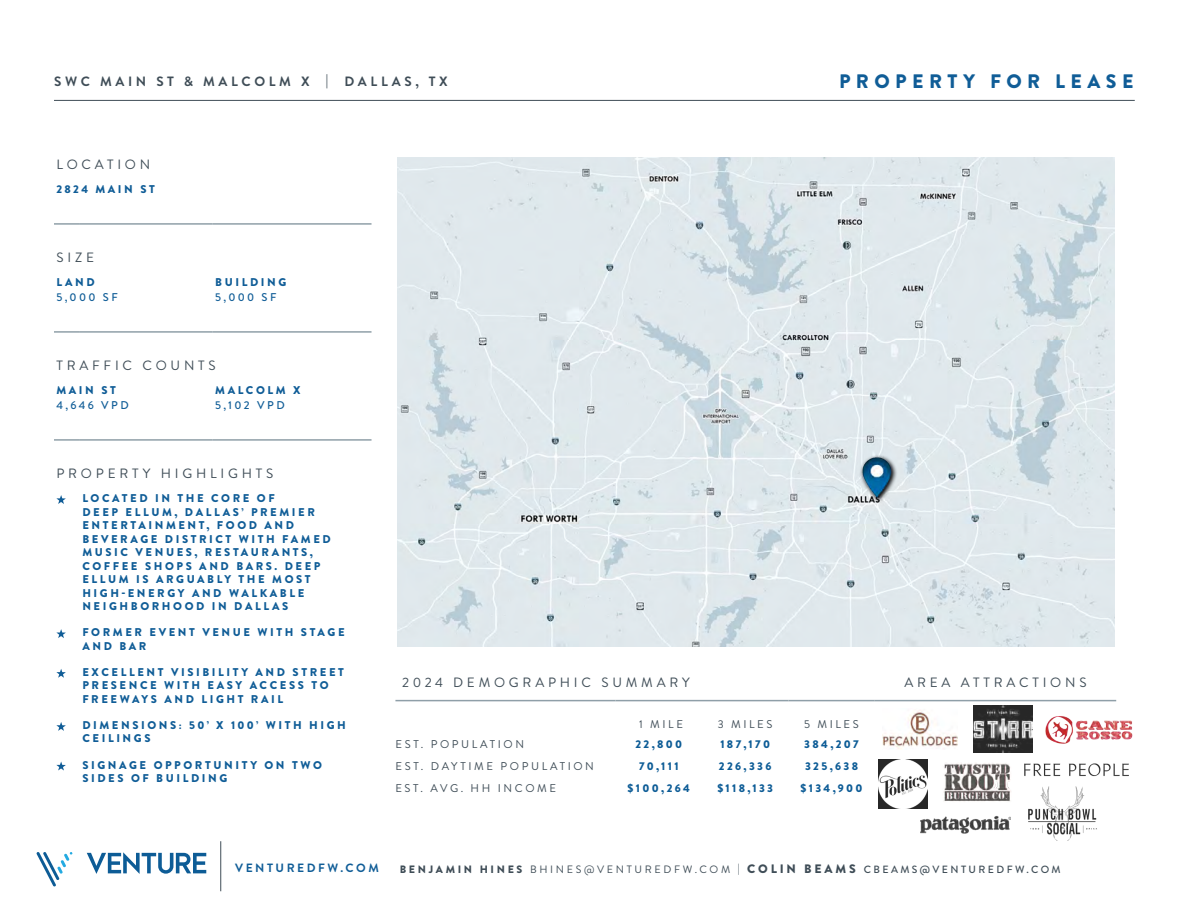
<style>
.page{position:relative;width:1188px;height:918px;background:#fff}
.page>*{position:absolute;margin:0;border:0;box-sizing:border-box;transform-origin:0 0}
.t1{font:900 19.5px "Brandon Grotesque";letter-spacing:.28em;color:#105d97}
.t2{font:13.5px "Brandon Grotesque";letter-spacing:.28em;color:#3f4d57}
.t3{font:700 13.5px "Brandon Grotesque";letter-spacing:.27em;color:#3f4d57}
.t4{font:700 12px "Brandon Grotesque";letter-spacing:.21em;color:#105d97}
.t5{font:900 11.25px/13.5px "Brandon Grotesque";letter-spacing:.23em;color:#105d97}
.t6{font:11.25px "Brandon Grotesque";letter-spacing:.23em;color:#3f4d57}
.t7{font:900 11.25px "Brandon Grotesque";letter-spacing:.21em;color:#0d5c96}
.t8{font:500 11.25px "Brandon Grotesque";letter-spacing:.21em;color:#105d97}
.t9{font:10.65px "Brandon Grotesque";letter-spacing:.25em;color:#3f4d57}
.s1{font-weight:900}
.s2{font-weight:900;font-size:12.3px}
.s3{font-weight:500;font-size:10.5px}
</style>
<div class="page">
<svg style="left:37px;top:852px;width:36px;height:34px"></svg>
<svg style="left:87px;top:852px;width:119px;height:22px"></svg>
<hr style="left:220px;top:841px;width:1px;height:50px;background:#3f4d57">
<hr style="left:54px;top:100px;width:1081px;height:1px;background:#3f4d57">
<hr style="left:395px;top:700px;width:221px;height:1px;background:#8f9fa8">
<hr style="left:616px;top:700px;width:86px;height:1px;background:#8f9fa8">
<hr style="left:702px;top:700px;width:86px;height:1px;background:#8f9fa8">
<hr style="left:788px;top:700px;width:87px;height:1px;background:#8f9fa8">
<hr style="left:875px;top:700px;width:241px;height:1px;background:#8f9fa8">
<img style="left:397px;top:158px;width:717px;height:489px">
<hr style="left:54px;top:223px;width:26px;height:2px;background:#8f9fa8">
<hr style="left:80px;top:223px;width:133px;height:2px;background:#8f9fa8">
<hr style="left:213px;top:223px;width:159px;height:2px;background:#8f9fa8">
<hr style="left:54px;top:439px;width:26px;height:2px;background:#8f9fa8">
<hr style="left:80px;top:439px;width:133px;height:2px;background:#8f9fa8">
<hr style="left:213px;top:439px;width:159px;height:2px;background:#8f9fa8">
<hr style="left:54px;top:331px;width:26px;height:2px;background:#8f9fa8">
<hr style="left:80px;top:331px;width:133px;height:2px;background:#8f9fa8">
<hr style="left:213px;top:331px;width:159px;height:2px;background:#8f9fa8">
<svg style="left:56px;top:495px;width:10px;height:9px"></svg>
<svg style="left:56px;top:629px;width:10px;height:9px"></svg>
<svg style="left:56px;top:669px;width:10px;height:9px"></svg>
<svg style="left:56px;top:722px;width:10px;height:9px"></svg>
<svg style="left:56px;top:762px;width:10px;height:9px"></svg>
<img style="left:857px;top:449px;width:41px;height:56px">
<img style="left:974px;top:706px;width:58px;height:47px">
<img style="left:1045px;top:716px;width:88px;height:28px">
<img style="left:882px;top:710px;width:76px;height:40px">
<img style="left:1028px;top:786px;width:69px;height:55px">
<img style="left:879px;top:759px;width:49px;height:49px">
<img style="left:943px;top:763px;width:68px;height:39px">
<img style="left:921px;top:816px;width:89px;height:18px">
<img style="left:1024px;top:763px;width:104px;height:14px">
<p class="t3" style="left:54px;top:72px;width:395px">SWC MAIN ST &amp; MALCOLM X | DALLAS, TX</p>
<p class="t2" style="left:56px;top:155px;width:95px">LOCATION</p>
<p class="t5" style="left:56px;top:183px;width:100px">2824 MAIN ST</p>
<p class="t2" style="left:56px;top:248px;width:39px">SIZE</p>
<p class="t5" style="left:56px;top:276px;width:40px">LAND</p>
<p class="t5" style="left:215px;top:276px;width:73px">BUILDING</p>
<p class="t8" style="left:56px;top:289px;width:63px">5,000 SF</p>
<p class="t8" style="left:215px;top:289px;width:63px">5,000 SF</p>
<p class="t2" style="left:56px;top:356px;width:161px">TRAFFIC COUNTS</p>
<p class="t5" style="left:56px;top:384px;width:61px">MAIN ST</p>
<p class="t5" style="left:215px;top:384px;width:87px">MALCOLM X</p>
<p class="t8" style="left:56px;top:397px;width:74px">4,646 VPD</p>
<p class="t8" style="left:215px;top:397px;width:71px">5,102 VPD</p>
<p class="t1" style="left:839px;top:67px;width:296px">PROPERTY FOR LEASE</p>
<p class="t2" style="left:56px;top:464px;width:218px">PROPERTY HIGHLIGHTS</p>
<p class="t5" style="left:82px;top:492px;width:250px">LOCATED IN THE CORE OF<br>DEEP ELLUM, DALLAS’ PREMIER<br>ENTERTAINMENT, FOOD AND<br>BEVERAGE DISTRICT WITH FAMED<br>MUSIC VENUES, RESTAURANTS,<br>COFFEE SHOPS AND BARS. DEEP<br>ELLUM IS ARGUABLY THE MOST<br>HIGH-ENERGY AND WALKABLE<br>NEIGHBORHOOD IN DALLAS</p>
<p class="t5" style="left:82px;top:626px;width:264px">FORMER EVENT VENUE WITH STAGE<br>AND BAR</p>
<p class="t5" style="left:82px;top:665px;width:263px">EXCELLENT VISIBILITY AND STREET<br>PRESENCE WITH EASY ACCESS TO<br>FREEWAYS AND LIGHT RAIL</p>
<p class="t5" style="left:82px;top:718px;width:265px">DIMENSIONS: 50’ X 100’ WITH HIGH<br>CEILINGS</p>
<p class="t5" style="left:82px;top:758px;width:241px">SIGNAGE OPPORTUNITY ON TWO<br>SIDES OF BUILDING</p>
<p class="t2" style="left:402px;top:673px;width:289px">2024 DEMOGRAPHIC SUMMARY</p>
<p class="t2" style="left:904px;top:673px;width:184px">AREA ATTRACTIONS</p>
<p class="t6" style="left:639px;top:717px;width:45px">1 MILE</p>
<p class="t6" style="left:718px;top:717px;width:56px">3 MILES</p>
<p class="t6" style="left:804px;top:717px;width:56px">5 MILES</p>
<p class="t6" style="left:396px;top:736px;width:130px">EST. POPULATION</p>
<p class="t7" style="left:635px;top:736px;width:48px">22,800</p>
<p class="t7" style="left:720px;top:736px;width:51px">187,170</p>
<p class="t7" style="left:804px;top:736px;width:56px">384,207</p>
<p class="t6" style="left:396px;top:758px;width:200px">EST. DAYTIME POPULATION</p>
<p class="t7" style="left:639px;top:758px;width:41px">70,111</p>
<p class="t7" style="left:719px;top:758px;width:54px">226,336</p>
<p class="t7" style="left:805px;top:758px;width:54px">325,638</p>
<p class="t6" style="left:395px;top:780px;width:162px">EST. AVG. HH INCOME</p>
<p class="t7" style="left:628px;top:780px;width:64px">$100,264</p>
<p class="t7" style="left:717px;top:780px;width:57px">$118,133</p>
<p class="t7" style="left:801px;top:780px;width:64px">$134,900</p>
<p class="t4" style="left:235px;top:860px;width:145px">VENTUREDFW.COM</p>
<p class="t9" style="left:400px;top:862px;width:663px"><span class="s1">BENJAMIN HINES</span> BHINES@VENTUREDFW.COM | <span class="s2">COLIN BEAMS</span> <span class="s3">CBEAMS@VENTUREDFW.COM</span></p>
</div>
